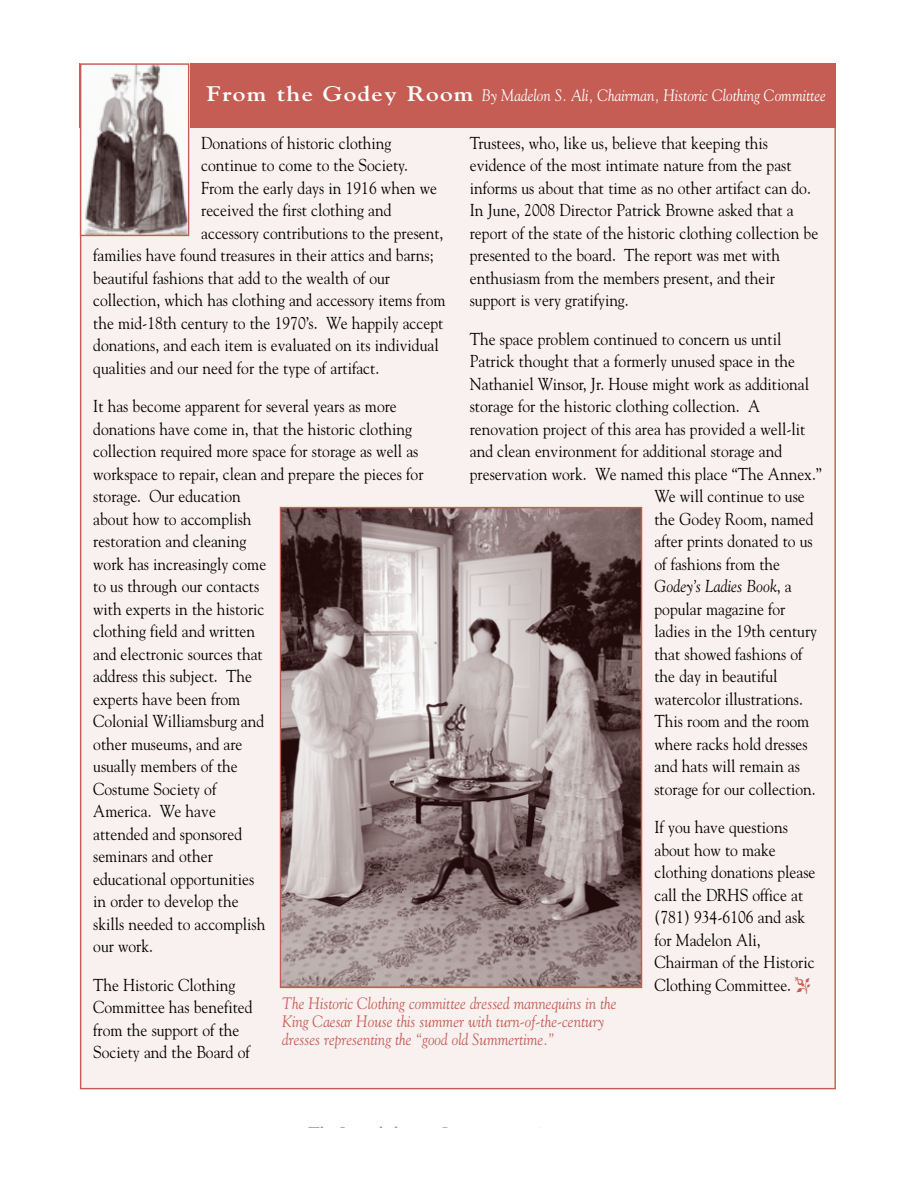
<style>
.page{position:relative;width:918px;height:1188px;background:#fff}
.page>*{position:absolute;margin:0;border:0;box-sizing:border-box;transform-origin:0 0}
.t1{font:17.25px/22.5px "Goudy";color:#000;scale:.9 1}
.t2{font:italic 17.25px "Goudy";color:#000;scale:.9 1}
.t3{font:16.5px/18px "Goudy Italic Os F";color:#c55d54;scale:.9 1}
.t4{font:16.5px "Goudy Italic Os F";color:#fff;scale:.9 1}
.s1{font-family:"Goudy Bold Os F";font-size:21px}
.s2{font-style:normal}
.s3{color:#c55d54}
</style>
<div class="page">
<div style="left:80px;top:128px;width:756px;height:961px;background:#f9f0f0"></div>
<div style="left:80px;top:63px;width:756px;height:65px;background:#c55d54"></div>
<svg style="left:80px;top:63px;width:109px;height:173px;background:#a99e9d"></svg>
<svg style="left:280px;top:507px;width:362px;height:481px;background:#978685"></svg>
<p class="t4" style="left:207px;top:89px;width:690px"><span class="s1">From the Godey Room</span> By Madelon S. Ali, Chairman, Historic Clothing Committee</p>
<p class="t1" style="left:201px;top:133px;width:213px">Donations of historic clothing</p>
<p class="t1" style="left:201px;top:155px;width:231px">continue to come to the Society.</p>
<p class="t1" style="left:201px;top:178px;width:263px">From the early days in 1916 when we</p>
<p class="t1" style="left:201px;top:200px;width:213px">received the first clothing and</p>
<p class="t1" style="left:201px;top:223px;width:271px">accessory contributions to the present,</p>
<p class="t1" style="left:93px;top:245px;width:380px">families have found treasures in their attics and barns;</p>
<p class="t1" style="left:93px;top:268px;width:331px">beautiful fashions that add to the wealth of our</p>
<p class="t1" style="left:93px;top:290px;width:393px">collection, which has clothing and accessory items from</p>
<p class="t1" style="left:93px;top:313px;width:390px">the mid-18th century to the 1970’s. We happily accept</p>
<p class="t1" style="left:93px;top:335px;width:385px">donations, and each item is evaluated on its individual</p>
<p class="t1" style="left:93px;top:358px;width:319px">qualities and our need for the type of artifact.</p>
<p class="t1" style="left:93px;top:396px;width:368px">It has become apparent for several years as more donations have come in, that the historic clothing collection required more space for storage as well as workspace to repair, clean and prepare the pieces for storage. Our education<br>about how to accomplish<br>restoration and cleaning<br>work has increasingly come<br>to us through our contacts<br>with experts in the historic<br>clothing field and written<br>and electronic sources that<br>address this subject. The<br>experts have been from<br>Colonial Williamsburg and<br>other museums, and are<br>usually members of the<br>Costume Society of<br>America. We have<br>attended and sponsored<br>seminars and other<br>educational opportunities<br>in order to develop the<br>skills needed to accomplish<br>our work.</p>
<p class="t1" style="left:93px;top:975px;width:178px">The Historic Clothing<br>Committee has benefited from the support of the<br>Society and the Board of</p>
<p class="t1" style="left:470px;top:133px;width:389px">Trustees, who, like us, believe that keeping this evidence of the most intimate nature from the past informs us about that time as no other artifact can do.<br>In June, 2008 Director Patrick Browne asked that a report of the state of the historic clothing collection be presented to the board. The report was met with enthusiasm from the members present, and their support is very gratifying.</p>
<p class="t1" style="left:470px;top:329px;width:348px">The space problem continued to concern us until</p>
<p class="t1" style="left:470px;top:351px;width:363px">Patrick thought that a formerly unused space in the</p>
<p class="t1" style="left:470px;top:374px;width:379px">Nathaniel Winsor, Jr. House might work as additional</p>
<p class="t1" style="left:470px;top:396px;width:324px">storage for the historic clothing collection. A</p>
<p class="t1" style="left:470px;top:419px;width:374px">renovation project of this area has provided a well-lit</p>
<p class="t1" style="left:470px;top:441px;width:349px">and clean environment for additional storage and</p>
<p class="t1" style="left:470px;top:464px;width:393px">preservation work. We named this place “The Annex.”</p>
<p class="t1" style="left:654px;top:486px;width:169px">We will continue to use</p>
<p class="t1" style="left:654px;top:509px;width:178px">the Godey Room, named</p>
<p class="t1" style="left:654px;top:531px;width:177px">after prints donated to us</p>
<p class="t1" style="left:654px;top:554px;width:141px">of fashions from the</p>
<p class="t2" style="left:654px;top:579px;width:154px">Godey’s Ladies Book<span class="s2">, a</span></p>
<p class="t1" style="left:654px;top:599px;width:147px">popular magazine for</p>
<p class="t1" style="left:654px;top:621px;width:182px">ladies in the 19th century</p>
<p class="t1" style="left:654px;top:644px;width:166px">that showed fashions of</p>
<p class="t1" style="left:654px;top:666px;width:138px">the day in beautiful</p>
<p class="t1" style="left:654px;top:689px;width:166px">watercolor illustrations.</p>
<p class="t1" style="left:654px;top:711px;width:174px">This room and the room</p>
<p class="t1" style="left:654px;top:734px;width:172px">where racks hold dresses</p>
<p class="t1" style="left:654px;top:756px;width:163px">and hats will remain as</p>
<p class="t1" style="left:654px;top:779px;width:181px">storage for our collection.</p>
<p class="t1" style="left:654px;top:818px;width:180px">If you have questions about how to make clothing donations please call the DRHS office at (781) 934-6106 and ask for Madelon Ali,<br>Chairman of the Historic<br>Clothing Committee. <span class="s3">□</span></p>
<p class="t3" style="left:282px;top:996px;width:373px">The Historic Clothing committee dressed mannequins in the<br>King Caesar House this summer with turn-of-the-century dresses representing the “good old Summertime.”</p>
</div>
